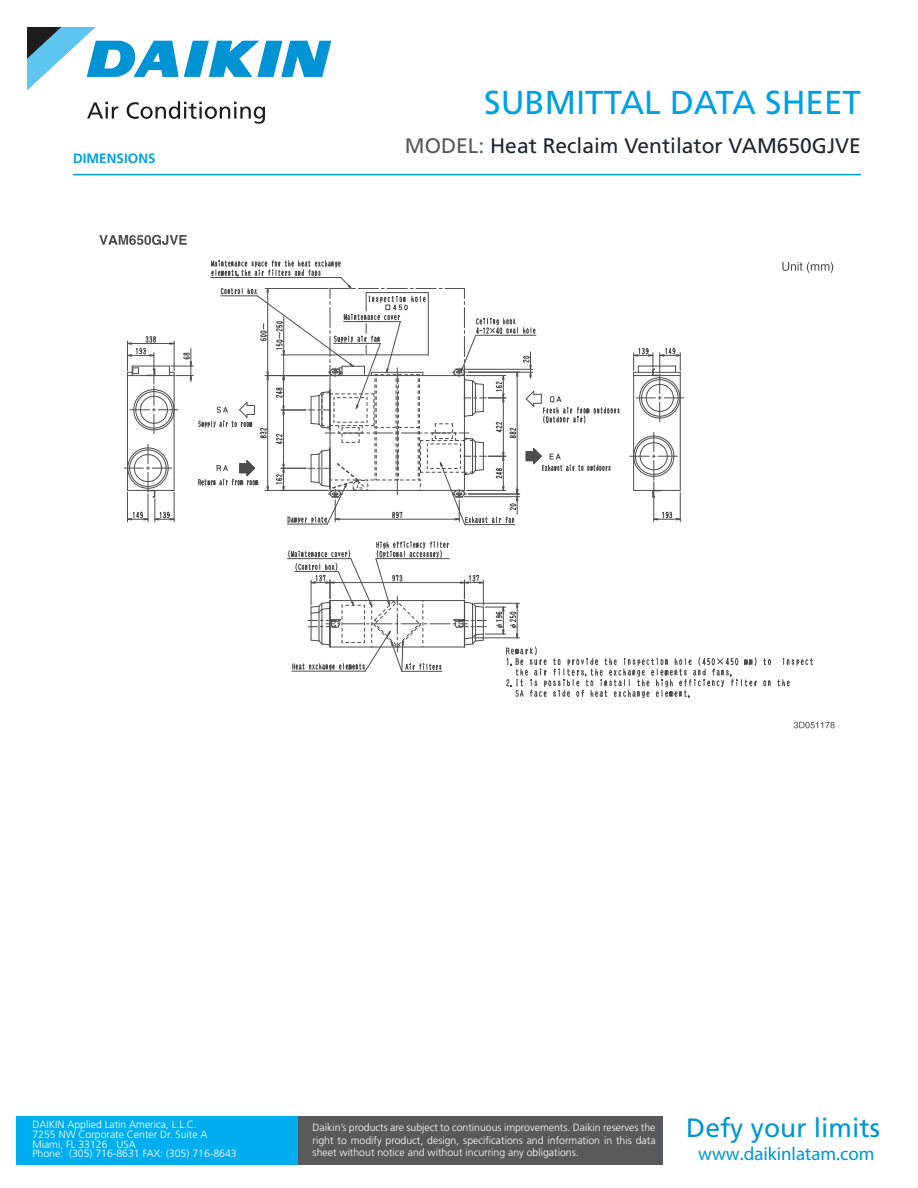
<style>
.page{position:relative;width:918px;height:1188px;background:#fff}
.page>*{position:absolute;margin:0;border:0;box-sizing:border-box;transform-origin:0 0}
.t1{font:33.15px "Frutiger LT Std";color:#00a1e4}
.t2{font:26.4px "Frutiger";color:#0095d5}
.t3{font:21px "Frutiger LT Std";color:#1b2630}
.t4{font:18.9px "Myriad Pro";color:#0095d5}
.t5{font:700 13.5px "Frutiger LT Std";color:#00a1e4}
.t6{font:300 10.5px/9.6px "Frutiger LT Std";color:#fff;text-align:justify}
.s1{color:#58595b}
</style>
<div class="page">
<svg style="left:27px;top:27px;width:304px;height:63px"></svg>
<svg style="left:87px;top:102px;width:31px;height:17px"></svg>
<svg style="left:127px;top:101px;width:138px;height:23px"></svg>
<hr style="left:73px;top:174px;width:788px;height:1px;background:#00a1e4">
<div style="left:298px;top:1116px;width:365px;height:49px;background:#58595b"></div>
<div style="left:17px;top:1116px;width:281px;height:49px;background:#00aeef"></div>
<svg style="left:99px;top:235px;width:88px;height:10px"></svg>
<svg style="left:764px;top:658px;width:7px;height:7px"></svg>
<svg style="left:782px;top:658px;width:31px;height:8px"></svg>
<svg style="left:763px;top:680px;width:8px;height:6px"></svg>
<svg style="left:778px;top:679px;width:12px;height:8px"></svg>
<hr style="left:634px;top:490px;width:46px;height:1px;background:#4d4d4f">
<hr style="left:633px;top:372px;width:1px;height:118px;background:#4d4d4f">
<hr style="left:680px;top:492px;width:1px;height:30px;background:#4d4d4f">
<hr style="left:654px;top:482px;width:1px;height:40px;background:#4d4d4f">
<svg style="left:653px;top:511px;width:28px;height:10px"></svg>
<hr style="left:680px;top:372px;width:1px;height:118px;background:#4d4d4f">
<svg style="left:630px;top:432px;width:48px;height:48px"></svg>
<svg style="left:633px;top:347px;width:51px;height:75px"></svg>
<svg style="left:652px;top:491px;width:9px;height:7px"></svg>
<svg style="left:288px;top:541px;width:469px;height:157px"></svg>
<svg style="left:124px;top:260px;width:496px;height:265px"></svg>
<svg style="left:782px;top:262px;width:51px;height:11px"></svg>
<svg style="left:794px;top:722px;width:41px;height:6px"></svg>
<p class="t5" style="left:73px;top:151px;width:84px">DIMENSIONS</p>
<h1 class="t1" style="left:484px;top:83px;width:378px">SUBMITTAL DATA SHEET</h1>
<h3 class="t3" style="left:405px;top:133px;width:457px"><span class="s1">MODEL:</span> Heat Reclaim Ventilator VAM650GJVE</h3>
<p class="t6" style="left:32px;top:1120px;width:206px;text-align:left">DAIKIN Applied Latin America, L.L.C.<br>7255 NW Corporate Center Dr. Suite A Miami, FL 33126 USA<br>Phone: (305) 716-8631 FAX: (305) 716-8643</p>
<h2 class="t2" style="left:686px;top:1112px;width:195px">Defy your limits</h2>
<p class="t6" style="left:313px;top:1122px;width:344px;line-height:12.6px">Daikin’s products are subject to continuous improvements. Daikin reserves the right to modify product, design, specifications and information in this data sheet without notice and without incurring any obligations.</p>
<h3 class="t4" style="left:698px;top:1142px;width:178px">www.daikinlatam.com</h3>
</div>
